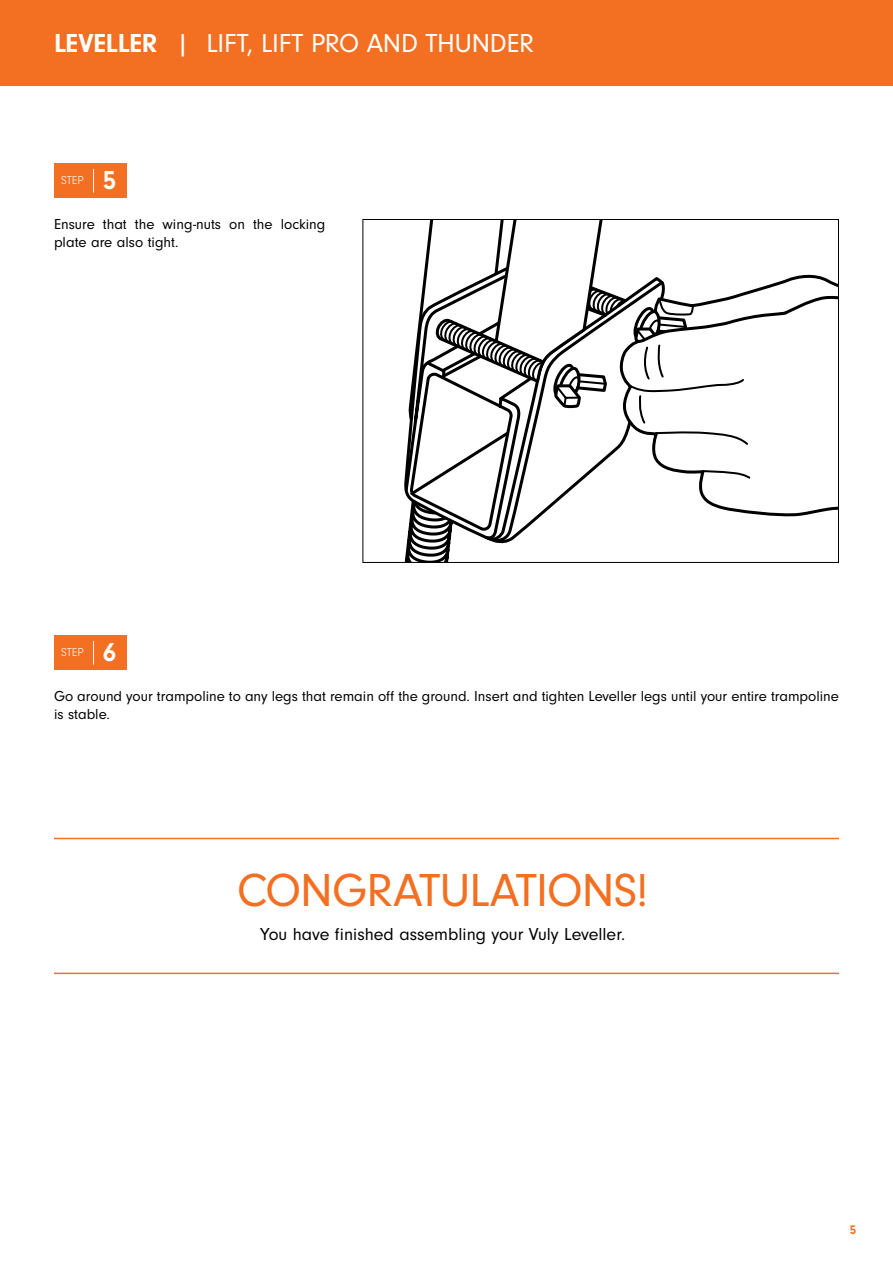
<style>
.page{position:relative;width:893px;height:1263px;background:#fff}
.page>*{position:absolute;margin:0;border:0;box-sizing:border-box;transform-origin:0 0}
.t1{font:48px "Neuzeit Gro";letter-spacing:-.02em;color:#f36f21}
.t2{font:27px "Neuzeit Gro";letter-spacing:-.01em;color:#fff}
.t3{font:700 27px "Neuzeit Gro";color:#fff}
.t4{font:18px "Neuzeit Gro";color:#000}
.t5{font:15px/18px "Neuzeit Gro";color:#000}
.t6{font:700 12.9px "Neuzeit Gro";color:#f36f21}
.t7{font:300 12px "Neuzeit Gro";letter-spacing:-.005em;color:#fff}
.s1{font-weight:700}
</style>
<div class="page">
<div style="left:0;top:0;width:893px;height:85px;background:#f36f21"></div>
<div style="left:54px;top:164px;width:72px;height:34px;background:#f36f21"></div>
<svg style="left:93px;top:169px;width:1px;height:24px"></svg>
<div style="left:54px;top:636px;width:72px;height:34px;background:#f36f21"></div>
<svg style="left:93px;top:641px;width:1px;height:24px"></svg>
<svg style="left:404px;top:221px;width:433px;height:340px"></svg>
<hr style="left:54px;top:838px;width:785px;height:1px;background:#f36f21">
<hr style="left:54px;top:972px;width:785px;height:2px;background:#f36f21">
<h2 class="t2" style="left:54px;top:29px;width:482px"><span class="s1">LEVELLER</span> | LIFT, LIFT PRO AND THUNDER</h2>
<p class="t7" style="left:61px;top:174px;width:24px">STEP</p>
<h2 class="t3" style="left:103px;top:165px;width:15px">5</h2>
<p class="t5" style="left:54px;top:215px;width:273px">Ensure that the wing-nuts on the locking plate are also tight.</p>
<p class="t7" style="left:61px;top:646px;width:24px">STEP</p>
<h2 class="t3" style="left:103px;top:637px;width:15px">6</h2>
<p class="t5" style="left:54px;top:687px;width:786px">Go around your trampoline to any legs that remain off the ground. Insert and tighten Leveller legs until your entire trampoline is stable.</p>
<h1 class="t1" style="left:237px;top:864px;width:413px">CONGRATULATIONS!</h1>
<p class="t4" style="left:260px;top:924px;width:367px">You have finished assembling your Vuly Leveller.</p>
<p class="t6" style="left:850px;top:1223px;width:8px">5</p>
</div>
